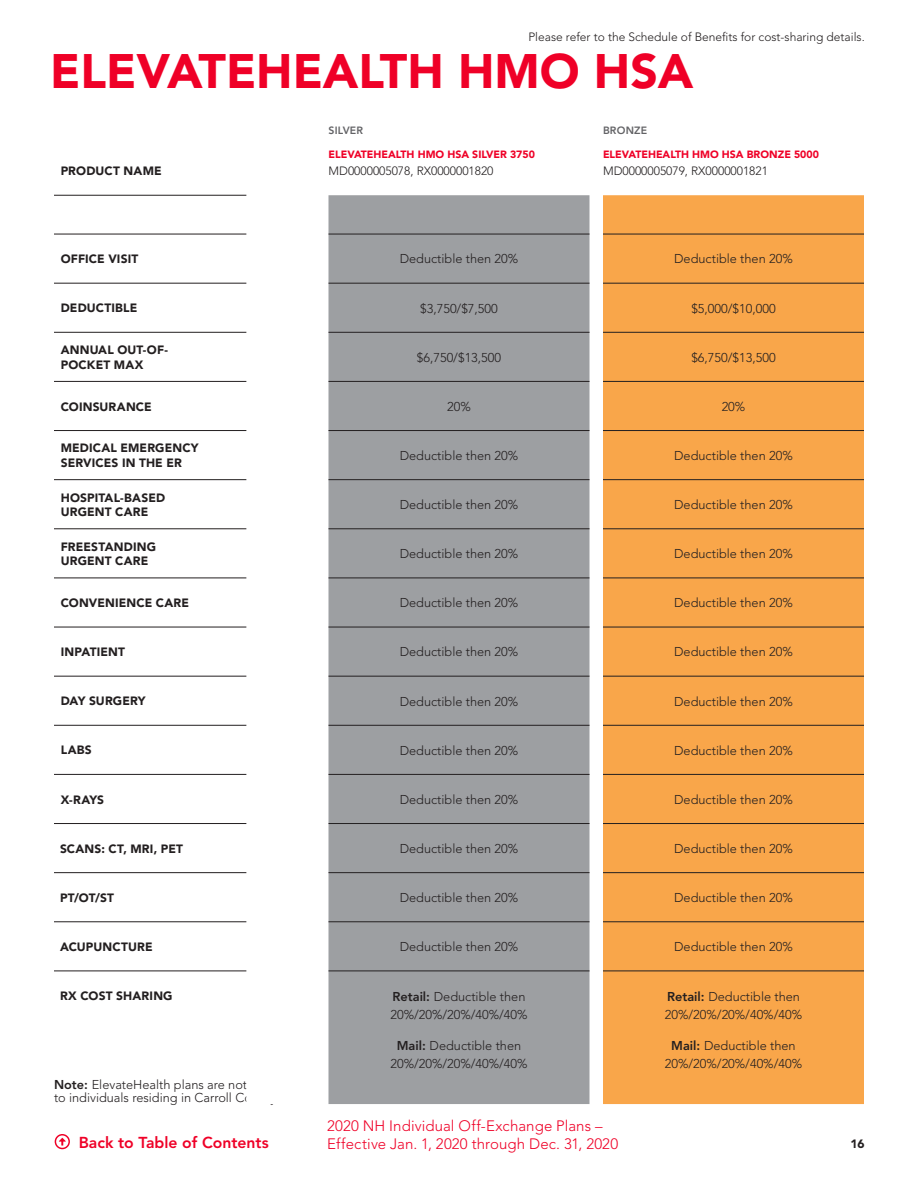
<style>
.page{position:relative;width:918px;height:1188px;background:#fff}
.page>*{position:absolute;margin:0;border:0;box-sizing:border-box;transform-origin:0 0}
.Quotation_Headline{font:900 48px "Avenir LT Std";color:#ef0027}
.t1{font:800 15.75px "Avenir LT Std";color:#ef0027}
.Body_Copy{font:300 15px/18px "Avenir LT Std";letter-spacing:.005em;color:#ef0027}
.Product_Grid_Chart_T{font:300 12.75px "Avenir LT Std";color:#231f20}
.Product_Grid_Rx_Cost{font:300 12.75px/18px "Avenir LT Std";color:#231f20}
.Disclaimer_Copy_Foot{font:300 12.75px/13.5px "Avenir LT Std";color:#231f20}
.Body_Copy-2{font:900 12px/14.4px "Avenir LT Std";letter-spacing:.01em;color:#231f20}
.Disclaimer_Copy_Foot-2{font:300 12px "Avenir LT Std";color:#231f20}
._8_12_Small_Body{font:300 12px "Avenir LT Std";color:#231f20}
._8_12_Small_Body-2{font:900 10.5px "Avenir LT Std";color:#ef0027}
.Value_Proposition_Br{font:800 10.5px "Avenir LT Std";letter-spacing:.02em;color:#636366}
.s1{font-weight:800}
</style>
<div class="page">
<svg style="left:55px;top:1134px;width:15px;height:15px"></svg>
<div style="left:328px;top:195px;width:262px;height:909px;background:#9d9fa2"></div>
<div style="left:603px;top:195px;width:261px;height:909px;background:#f9a64a"></div>
<hr style="left:328px;top:234px;width:262px;height:1px;background:#231f20">
<hr style="left:603px;top:234px;width:261px;height:1px;background:#231f20">
<hr style="left:328px;top:283px;width:262px;height:1px;background:#231f20">
<hr style="left:603px;top:283px;width:261px;height:1px;background:#231f20">
<hr style="left:328px;top:332px;width:262px;height:1px;background:#231f20">
<hr style="left:603px;top:332px;width:261px;height:1px;background:#231f20">
<hr style="left:328px;top:381px;width:262px;height:1px;background:#231f20">
<hr style="left:603px;top:381px;width:261px;height:1px;background:#231f20">
<hr style="left:328px;top:430px;width:262px;height:1px;background:#231f20">
<hr style="left:603px;top:430px;width:261px;height:1px;background:#231f20">
<hr style="left:328px;top:479px;width:262px;height:1px;background:#231f20">
<hr style="left:603px;top:479px;width:261px;height:1px;background:#231f20">
<hr style="left:328px;top:529px;width:262px;height:1px;background:#231f20">
<hr style="left:603px;top:529px;width:261px;height:1px;background:#231f20">
<hr style="left:328px;top:578px;width:262px;height:1px;background:#231f20">
<hr style="left:603px;top:578px;width:261px;height:1px;background:#231f20">
<hr style="left:328px;top:627px;width:262px;height:1px;background:#231f20">
<hr style="left:603px;top:627px;width:261px;height:1px;background:#231f20">
<hr style="left:328px;top:676px;width:262px;height:1px;background:#231f20">
<hr style="left:603px;top:676px;width:261px;height:1px;background:#231f20">
<hr style="left:328px;top:725px;width:262px;height:1px;background:#231f20">
<hr style="left:603px;top:725px;width:261px;height:1px;background:#231f20">
<hr style="left:328px;top:774px;width:262px;height:1px;background:#231f20">
<hr style="left:603px;top:774px;width:261px;height:1px;background:#231f20">
<hr style="left:328px;top:823px;width:262px;height:1px;background:#231f20">
<hr style="left:603px;top:823px;width:261px;height:1px;background:#231f20">
<hr style="left:328px;top:872px;width:262px;height:1px;background:#231f20">
<hr style="left:603px;top:872px;width:261px;height:1px;background:#231f20">
<hr style="left:328px;top:922px;width:262px;height:1px;background:#231f20">
<hr style="left:603px;top:922px;width:261px;height:1px;background:#231f20">
<hr style="left:328px;top:971px;width:262px;height:1px;background:#231f20">
<hr style="left:603px;top:971px;width:261px;height:1px;background:#231f20">
<hr style="left:54px;top:195px;width:192px;height:1px;background:#231f20">
<hr style="left:54px;top:234px;width:192px;height:1px;background:#231f20">
<hr style="left:54px;top:283px;width:192px;height:1px;background:#231f20">
<hr style="left:54px;top:332px;width:192px;height:1px;background:#231f20">
<hr style="left:54px;top:381px;width:192px;height:1px;background:#231f20">
<hr style="left:54px;top:430px;width:192px;height:1px;background:#231f20">
<hr style="left:54px;top:479px;width:192px;height:1px;background:#231f20">
<hr style="left:54px;top:528px;width:192px;height:1px;background:#231f20">
<hr style="left:54px;top:578px;width:192px;height:1px;background:#231f20">
<hr style="left:54px;top:627px;width:192px;height:1px;background:#231f20">
<hr style="left:54px;top:676px;width:192px;height:1px;background:#231f20">
<hr style="left:54px;top:725px;width:192px;height:1px;background:#231f20">
<hr style="left:54px;top:774px;width:192px;height:1px;background:#231f20">
<hr style="left:54px;top:823px;width:192px;height:1px;background:#231f20">
<hr style="left:54px;top:872px;width:192px;height:1px;background:#231f20">
<hr style="left:54px;top:921px;width:192px;height:1px;background:#231f20">
<hr style="left:54px;top:971px;width:192px;height:1px;background:#231f20">
<p class="Disclaimer_Copy_Foot-2" style="left:528px;top:30px;width:338px">Please refer to the Schedule of Benefits for cost-sharing details.</p>
<p class="Quotation_Headline" style="left:50px;top:42px;width:645px">ELEVATEHEALTH HMO HSA</p>
<p class="Body_Copy-2" style="left:61px;top:164px;width:102px">PRODUCT NAME</p>
<p class="Value_Proposition_Br" style="left:328px;top:124px;width:36px">SILVER</p>
<p class="_8_12_Small_Body-2" style="left:328px;top:148px;width:208px">ELEVATEHEALTH HMO HSA SILVER 3750</p>
<p class="_8_12_Small_Body" style="left:328px;top:164px;width:167px">MD0000005078, RX0000001820</p>
<p class="Value_Proposition_Br" style="left:603px;top:124px;width:46px">BRONZE</p>
<p class="_8_12_Small_Body-2" style="left:603px;top:148px;width:217px">ELEVATEHEALTH HMO HSA BRONZE 5000</p>
<p class="_8_12_Small_Body" style="left:603px;top:164px;width:167px">MD0000005079, RX0000001821</p>
<p class="Body_Copy-2" style="left:61px;top:252px;width:79px">OFFICE VISIT</p>
<p class="Product_Grid_Chart_T" style="left:400px;top:252px;width:120px">Deductible then 20%</p>
<p class="Product_Grid_Chart_T" style="left:674px;top:252px;width:120px">Deductible then 20%</p>
<p class="Body_Copy-2" style="left:61px;top:301px;width:78px">DEDUCTIBLE</p>
<p class="Product_Grid_Chart_T" style="left:420px;top:301px;width:79px">$3,750/$7,500</p>
<p class="Product_Grid_Chart_T" style="left:691px;top:301px;width:86px">$5,000/$10,000</p>
<p class="Body_Copy-2" style="left:61px;top:343px;width:109px">ANNUAL OUT-OF-<br>POCKET MAX</p>
<p class="Product_Grid_Chart_T" style="left:417px;top:350px;width:86px">$6,750/$13,500</p>
<p class="Product_Grid_Chart_T" style="left:691px;top:350px;width:86px">$6,750/$13,500</p>
<p class="Body_Copy-2" style="left:61px;top:399px;width:93px">COINSURANCE</p>
<p class="Product_Grid_Chart_T" style="left:447px;top:399px;width:25px">20%</p>
<p class="Product_Grid_Chart_T" style="left:722px;top:399px;width:25px">20%</p>
<p class="Body_Copy-2" style="left:61px;top:441px;width:139px">MEDICAL EMERGENCY<br>SERVICES IN THE ER</p>
<p class="Product_Grid_Chart_T" style="left:400px;top:448px;width:120px">Deductible then 20%</p>
<p class="Product_Grid_Chart_T" style="left:674px;top:448px;width:120px">Deductible then 20%</p>
<p class="Body_Copy-2" style="left:61px;top:490px;width:106px">HOSPITAL-BASED</p>
<p class="Body_Copy-2" style="left:61px;top:505px;width:89px">URGENT CARE</p>
<p class="Product_Grid_Chart_T" style="left:400px;top:497px;width:120px">Deductible then 20%</p>
<p class="Product_Grid_Chart_T" style="left:674px;top:497px;width:120px">Deductible then 20%</p>
<p class="Body_Copy-2" style="left:61px;top:539px;width:97px">FREESTANDING<br>URGENT CARE</p>
<p class="Product_Grid_Chart_T" style="left:400px;top:546px;width:120px">Deductible then 20%</p>
<p class="Product_Grid_Chart_T" style="left:674px;top:546px;width:120px">Deductible then 20%</p>
<p class="Body_Copy-2" style="left:61px;top:596px;width:130px">CONVENIENCE CARE</p>
<p class="Product_Grid_Chart_T" style="left:400px;top:595px;width:120px">Deductible then 20%</p>
<p class="Product_Grid_Chart_T" style="left:674px;top:595px;width:120px">Deductible then 20%</p>
<p class="Body_Copy-2" style="left:61px;top:645px;width:66px">INPATIENT</p>
<p class="Product_Grid_Chart_T" style="left:400px;top:645px;width:120px">Deductible then 20%</p>
<p class="Product_Grid_Chart_T" style="left:674px;top:645px;width:120px">Deductible then 20%</p>
<p class="Body_Copy-2" style="left:61px;top:694px;width:86px">DAY SURGERY</p>
<p class="Product_Grid_Chart_T" style="left:400px;top:694px;width:120px">Deductible then 20%</p>
<p class="Product_Grid_Chart_T" style="left:674px;top:694px;width:120px">Deductible then 20%</p>
<p class="Body_Copy-2" style="left:61px;top:743px;width:32px">LABS</p>
<p class="Product_Grid_Chart_T" style="left:400px;top:743px;width:120px">Deductible then 20%</p>
<p class="Product_Grid_Chart_T" style="left:674px;top:743px;width:120px">Deductible then 20%</p>
<p class="Body_Copy-2" style="left:61px;top:792px;width:45px">X-RAYS</p>
<p class="Product_Grid_Chart_T" style="left:400px;top:792px;width:120px">Deductible then 20%</p>
<p class="Product_Grid_Chart_T" style="left:674px;top:792px;width:120px">Deductible then 20%</p>
<p class="Body_Copy-2" style="left:60px;top:841px;width:124px">SCANS: CT, MRI, PET</p>
<p class="Product_Grid_Chart_T" style="left:400px;top:841px;width:120px">Deductible then 20%</p>
<p class="Product_Grid_Chart_T" style="left:674px;top:841px;width:120px">Deductible then 20%</p>
<p class="Body_Copy-2" style="left:60px;top:890px;width:56px">PT/OT/ST</p>
<p class="Product_Grid_Chart_T" style="left:400px;top:890px;width:120px">Deductible then 20%</p>
<p class="Product_Grid_Chart_T" style="left:674px;top:890px;width:120px">Deductible then 20%</p>
<p class="Body_Copy-2" style="left:60px;top:939px;width:94px">ACUPUNCTURE</p>
<p class="Product_Grid_Chart_T" style="left:400px;top:939px;width:120px">Deductible then 20%</p>
<p class="Product_Grid_Chart_T" style="left:674px;top:939px;width:120px">Deductible then 20%</p>
<p class="Body_Copy-2" style="left:60px;top:989px;width:114px">RX COST SHARING</p>
<p class="Product_Grid_Rx_Cost" style="left:390px;top:987px;width:139px"><span class="s1">Retail:</span> Deductible then<br>20%/20%/20%/40%/40%</p>
<p class="Product_Grid_Rx_Cost" style="left:390px;top:1037px;width:139px;text-align:center"><span class="s1">Mail:</span> Deductible then<br>20%/20%/20%/40%/40%</p>
<p class="Product_Grid_Rx_Cost" style="left:665px;top:987px;width:139px"><span class="s1">Retail:</span> Deductible then<br>20%/20%/20%/40%/40%</p>
<p class="Product_Grid_Rx_Cost" style="left:665px;top:1037px;width:139px;text-align:center"><span class="s1">Mail:</span> Deductible then<br>20%/20%/20%/40%/40%</p>
<p class="Disclaimer_Copy_Foot" style="left:54px;top:1077px;width:248px"><span class="s1">Note:</span> ElevateHealth plans are not available to individuals residing in Carroll County.</p>
<p class="t1" style="left:79px;top:1133px;width:191px">Back to Table of Contents</p>
<p class="Body_Copy-2" style="left:850px;top:1136px;width:16px">16</p>
<p class="Body_Copy" style="left:327px;top:1116px;width:292px">2020 NH Individual Off-Exchange Plans –<br>Effective Jan. 1, 2020 through Dec. 31, 2020</p>
</div>
